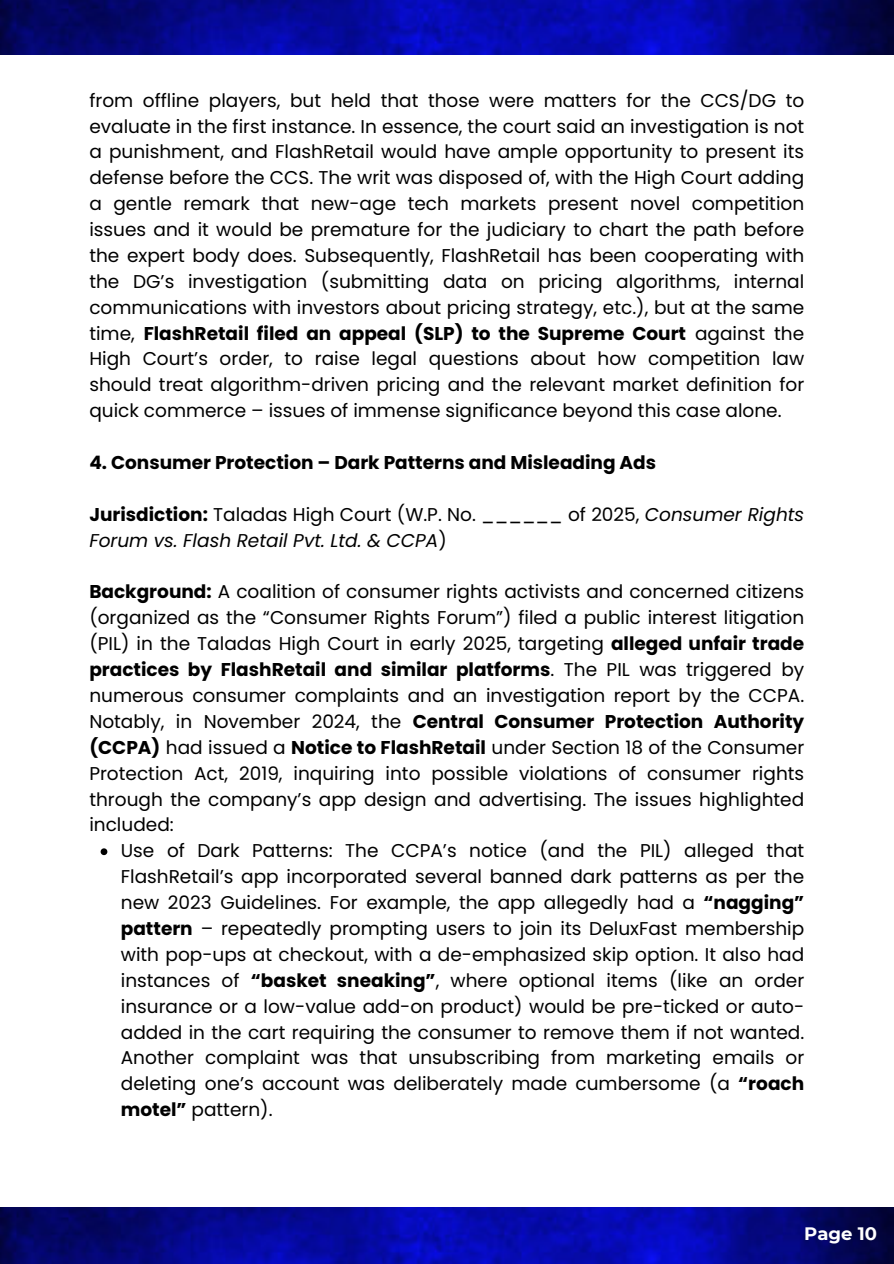
<style>
.page{position:relative;width:894px;height:1264px;background:#fff}
.page>*{position:absolute;margin:0;border:0;box-sizing:border-box;transform-origin:0 0}
.t1{font:18.45px/25.8px "Poppins";color:#000;text-align:justify}
.t2{font:italic 18.45px/25.8px "Poppins";color:#000}
.t3{font:700 18.45px "Poppins";color:#000}
.t4{font:700 18px "Montserrat";color:#fff}
.s1{font-weight:700}
.s2{font-weight:700;font-style:normal}
.s3{font-style:normal}
</style>
<div class="page">
<img style="left:0;top:1207px;width:893px;height:56px">
<img style="left:0;top:0;width:893px;height:55px">
<svg style="left:101px;top:848px;width:6px;height:7px"></svg>
<p class="t1" style="left:89px;top:87px;width:716px">from offline players, but held that those were matters for the CCS/DG to evaluate in the first instance. In essence, the court said an investigation is not a punishment, and FlashRetail would have ample opportunity to present its defense before the CCS. The writ was disposed of, with the High Court adding a gentle remark that new-age tech markets present novel competition issues and it would be premature for the judiciary to chart the path before the expert body does. Subsequently, FlashRetail has been cooperating with the DG’s investigation (submitting data on pricing algorithms, internal communications with investors about pricing strategy, etc.), but at the same time, <span class="s1">FlashRetail filed an appeal (SLP) to the Supreme Court</span> against the High Court’s order, to raise legal questions about how competition law should treat algorithm-driven pricing and the relevant market definition for quick commerce – issues of immense significance beyond this case alone.</p>
<p class="t3" style="left:89px;top:449px;width:568px">4. Consumer Protection – Dark Patterns and Misleading Ads</p>
<h1 class="t2" style="left:89px;top:501px;width:716px"><span class="s2">Jurisdiction:</span> <span class="s3">Taladas High Court (W.P. No. ______ of 2025,</span> Consumer Rights<br>Forum vs. Flash Retail Pvt. Ltd. &amp; CCPA<span class="s3">)</span></h1>
<p class="t1" style="left:89px;top:579px;width:716px"><span class="s1">Background:</span> A coalition of consumer rights activists and concerned citizens (organized as the “Consumer Rights Forum”) filed a public interest litigation (PIL) in the Taladas High Court in early 2025, targeting <span class="s1">alleged unfair trade practices by FlashRetail and similar platforms</span>. The PIL was triggered by numerous consumer complaints and an investigation report by the CCPA.<br>Notably, in November 2024, the <span class="s1">Central Consumer Protection Authority (CCPA)</span> had issued a <span class="s1">Notice to FlashRetail</span> under Section 18 of the Consumer Protection Act, 2019, inquiring into possible violations of consumer rights through the company’s app design and advertising. The issues highlighted included:</p>
<p class="t1" style="left:121px;top:838px;width:684px">Use of Dark Patterns: The CCPA’s notice (and the PIL) alleged that FlashRetail’s app incorporated several banned dark patterns as per the new 2023 Guidelines. For example, the app allegedly had a <span class="s1">“nagging” pattern</span> – repeatedly prompting users to join its DeluxFast membership with pop-ups at checkout, with a de-emphasized skip option. It also had instances of <span class="s1">“basket sneaking”</span>, where optional items (like an order insurance or a low-value add-on product) would be pre-ticked or auto&shy;added in the cart requiring the consumer to remove them if not wanted.<br>Another complaint was that unsubscribing from marketing emails or deleting one’s account was deliberately made cumbersome (a <span class="s1">“roach motel”</span> pattern).</p>
<p class="t4" style="left:804px;top:1222px;width:74px">Page 10</p>
</div>
